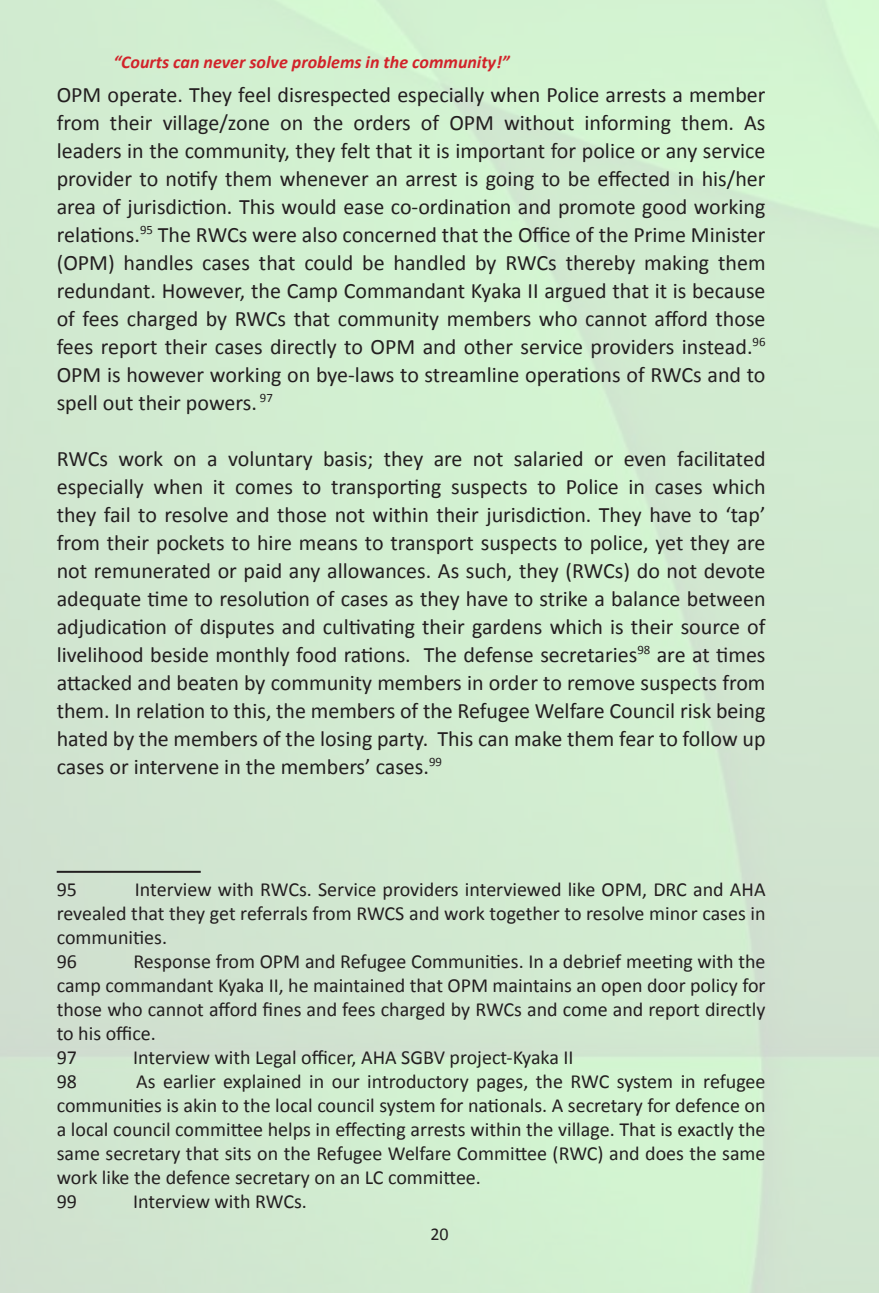
<style>
.page{position:relative;width:879px;height:1293px;background:#fff}
.page>*{position:absolute;margin:0;border:0;box-sizing:border-box;transform-origin:0 0}
.t1{font:22px/28px "Calibri";color:#231f20;text-align:justify}
.t2{font:20px/24px "Calibri";color:#231f20}
.t3{font:italic 700 18px "Calibri";color:#d1232a}
.t4{font:18px "Calibri";color:#231f20}
</style>
<div class="page">
<hr style="left:57px;top:871px;width:144px;height:2px;background:#231f20">
<p class="t3" style="left:113px;top:51px;width:398px">“Courts can never solve problems in the community!”</p>
<p class="t1" style="left:57px;top:80px;width:710px">OPM operate. They feel disrespected especially when Police arrests a member from their village/zone on the orders of OPM without informing them. As leaders in the community, they felt that it is important for police or any service provider to notify them whenever an arrest is going to be effected in his/her area of jurisdiction. This would ease co-ordination and promote good working relations.<sup>95</sup> The RWCs were also concerned that the Office of the Prime Minister (OPM) handles cases that could be handled by RWCs thereby making them redundant. However, the Camp Commandant Kyaka II argued that it is because of fees charged by RWCs that community members who cannot afford those fees report their cases directly to OPM and other service providers instead.<sup>96<br></sup>OPM is however working on bye-laws to streamline operations of RWCs and to spell out their powers. <sup>97</sup></p>
<p class="t1" style="left:57px;top:444px;width:710px">RWCs work on a voluntary basis; they are not salaried or even facilitated especially when it comes to transporting suspects to Police in cases which they fail to resolve and those not within their jurisdiction. They have to ‘tap’ from their pockets to hire means to transport suspects to police, yet they are not remunerated or paid any allowances. As such, they (RWCs) do not devote adequate time to resolution of cases as they have to strike a balance between adjudication of disputes and cultivating their gardens which is their source of livelihood beside monthly food rations. The defense secretaries<sup>98</sup> are at times attacked and beaten by community members in order to remove suspects from them. In relation to this, the members of the Refugee Welfare Council risk being hated by the members of the losing party. This can make them fear to follow up cases or intervene in the members’ cases.<sup>99</sup></p>
<p class="t2" style="left:57px;top:877px;width:710px;text-indent:78px">Interview with RWCs. Service providers interviewed like OPM, DRC and AHA revealed that they get referrals from RWCS and work together to resolve minor cases in communities.<br>96</p>
<p class="t2" style="left:57px;top:877px;width:22px">95</p>
<p class="t2" style="left:57px;top:949px;width:710px;text-indent:77px">Response from OPM and Refugee Communities. In a debrief meeting with the camp commandant Kyaka II, he maintained that OPM maintains an open door policy for those who cannot afford fines and fees charged by RWCs and come and report directly to his office.<br>97</p>
<p class="t2" style="left:133px;top:1045px;width:442px">Interview with Legal officer, AHA SGBV project-Kyaka II</p>
<p class="t2" style="left:57px;top:1069px;width:710px;text-indent:79px">As earlier explained in our introductory pages, the RWC system in refugee communities is akin to the local council system for nationals. A secretary for defence on a local council committee helps in effecting arrests within the village. That is exactly the same secretary that sits on the Refugee Welfare Committee (RWC) and does the same work like the defence secretary on an LC committee.<br>99</p>
<p class="t2" style="left:57px;top:1069px;width:22px">98</p>
<p class="t2" style="left:133px;top:1189px;width:175px">Interview with RWCs.</p>
<p class="t4" style="left:430px;top:1223px;width:20px">20</p>
</div>
